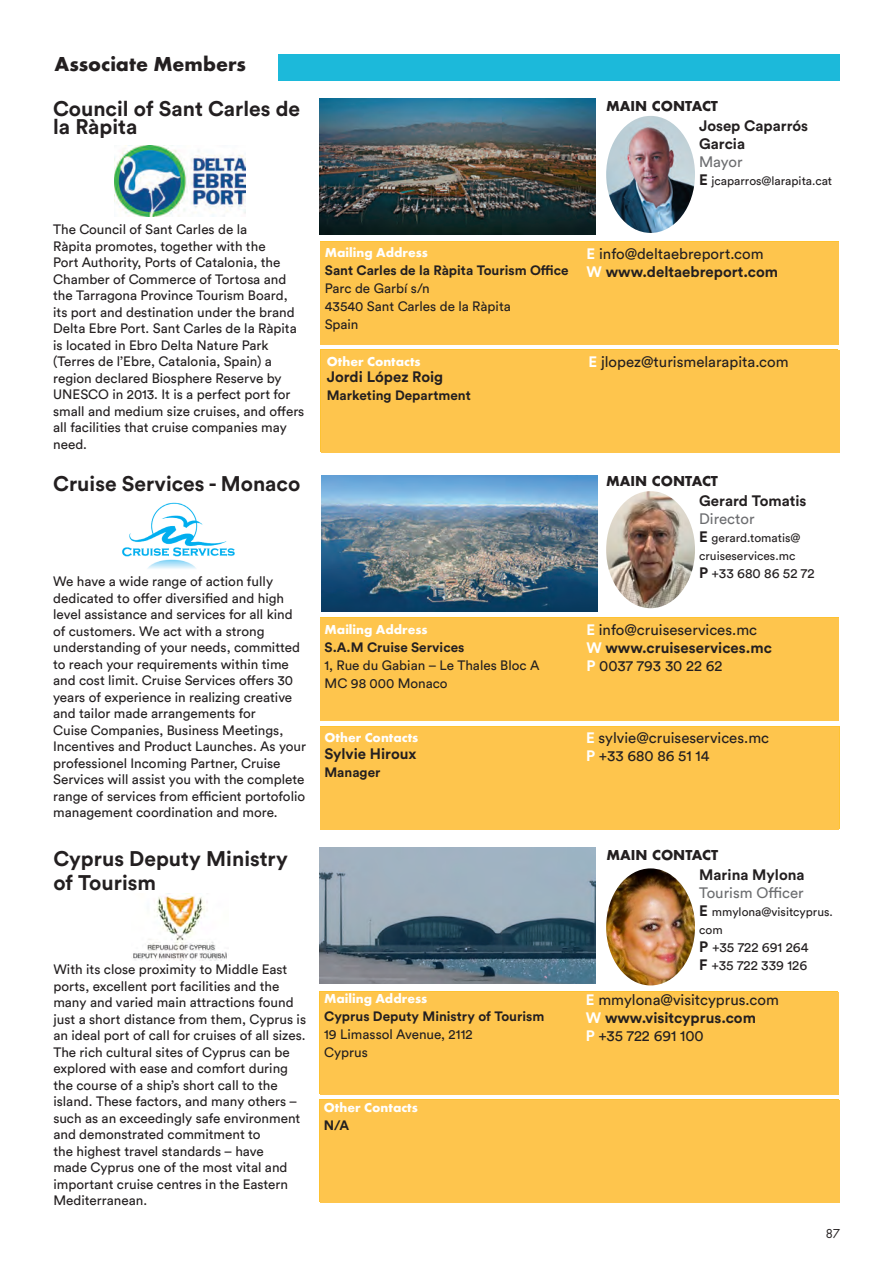
<style>
.page{position:relative;width:893px;height:1263px;background:#fff}
.page>*{position:absolute;margin:0;border:0;box-sizing:border-box;transform-origin:0 0}
.t1{font:700 21px/18px "Circular Std";color:#231f20}
.t2{font:700 21px "Futura TOT";color:#231f20}
.t3{font:15px "Circular Std";color:#231f20}
.t4{font:700 15px/18px "Circular Std";color:#231f20}
.t5{font:700 15px "Futura TOT";color:#231f20}
.t6{font:15px "Circular Std";color:#6c6d70}
.t7{font:13.5px/16.5px "Circular Std";color:#231f20}
.t8{font:700 13.5px "Circular Std";color:#231f20}
.t9{font:700 13.5px "Futura TOT";color:#fff}
.t10{font:13.5px "Futura TOT Boo";color:#231f20}
.t11{font:12px/18px "Circular Std";color:#231f20}
.s1{font-weight:700;font-size:15px}
.s2{font-weight:700;color:#fff}
.s3{color:#fff}
</style>
<div class="page">
<div style="left:278px;top:54px;width:561px;height:26px;background:#1cb9da"></div>
<div style="left:278px;top:55px;width:562px;height:25px;background:#1cb9da"></div>
<img style="left:321px;top:475px;width:277px;height:136px">
<div style="left:320px;top:242px;width:519px;height:102px;background:#fec54d"></div>
<div style="left:321px;top:351px;width:518px;height:102px;background:#fec54d"></div>
<div style="left:320px;top:619px;width:519px;height:102px;background:#fec54d"></div>
<div style="left:320px;top:727px;width:519px;height:102px;background:#fec54d"></div>
<div style="left:320px;top:992px;width:518px;height:102px;background:#fec54d"></div>
<div style="left:320px;top:1100px;width:519px;height:102px;background:#fec54d"></div>
<img style="left:320px;top:847px;width:276px;height:136px">
<img style="left:606px;top:116px;width:89px;height:117px">
<img style="left:606px;top:491px;width:89px;height:117px">
<img style="left:606px;top:868px;width:89px;height:117px">
<img style="left:319px;top:99px;width:276px;height:136px">
<img style="left:115px;top:146px;width:131px;height:71px">
<img style="left:122px;top:502px;width:113px;height:67px">
<img style="left:133px;top:893px;width:94px;height:67px">
<p class="t2" style="left:54px;top:51px;width:193px">Associate Members</p>
<p class="t1" style="left:53px;top:99px;width:249px">Council of Sant Carles de la Ràpita</p>
<p class="t5" style="left:606px;top:96px;width:113px">MAIN CONTACT</p>
<p class="t4" style="left:699px;top:116px;width:111px">Josep Caparrós<br>Garcia</p>
<p class="t6" style="left:699px;top:152px;width:45px">Mayor</p>
<p class="t11" style="left:699px;top:171px;width:135px"><span class="s1">E</span> jcaparros@larapita.cat</p>
<p class="t7" style="left:53px;top:221px;width:253px">The Council of Sant Carles de la<br>Ràpita promotes, together with the<br>Port Authority, Ports of Catalonia, the Chamber of Commerce of Tortosa and the Tarragona Province Tourism Board, its port and destination under the brand Delta Ebre Port. Sant Carles de la Ràpita is located in Ebro Delta Nature Park (Terres de l’Ebre, Catalonia, Spain) a region declared Biosphere Reserve by UNESCO in 2013. It is a perfect port for small and medium size cruises, and offers all facilities that cruise companies may need.</p>
<p class="t1" style="left:53px;top:474px;width:249px">Cruise Services - Monaco</p>
<p class="t7" style="left:53px;top:573px;width:254px">We have a wide range of action fully dedicated to offer diversified and high level assistance and services for all kind of customers. We act with a strong understanding of your needs, committed to reach your requirements within time and cost limit. Cruise Services offers 30 years of experience in realizing creative and tailor made arrangements for<br>Cuise Companies, Business Meetings, Incentives and Product Launches. As your professionel Incoming Partner, Cruise Services will assist you with the complete range of services from efficient portofolio management coordination and more.</p>
<p class="t9" style="left:325px;top:244px;width:105px">Mailing Address</p>
<p class="t8" style="left:325px;top:262px;width:245px">Sant Carles de la Ràpita Tourism Office</p>
<p class="t7" style="left:325px;top:280px;width:106px">Parc de Garbí s/n</p>
<p class="t7" style="left:325px;top:298px;width:187px">43540 Sant Carles de la Ràpita</p>
<p class="t7" style="left:325px;top:316px;width:35px">Spain</p>
<p class="t8" style="left:541px;top:261px;width:14px">f</p>
<p class="t9" style="left:324px;top:352px;width:95px">Other Contacts</p>
<p class="t4" style="left:324px;top:367px;width:118px">Jordi López Roig</p>
<p class="t8" style="left:324px;top:386px;width:145px">Marketing Department</p>
<p class="t9" style="left:327px;top:353px;width:95px">Other Contacts</p>
<p class="t4" style="left:327px;top:368px;width:118px">Jordi López Roig</p>
<p class="t8" style="left:327px;top:387px;width:145px">Marketing Department</p>
<p class="t3" style="left:587px;top:244px;width:178px"><span class="s2">E</span> info@deltaebreport.com</p>
<p class="t4" style="left:587px;top:262px;width:193px"><span class="s3">W</span> www.deltaebreport.com</p>
<p class="t3" style="left:586px;top:352px;width:202px"><span class="s2">E</span> jlopez@turismelarapita.com</p>
<p class="t3" style="left:588px;top:353px;width:202px"><span class="s2">E</span> jlopez@turismelarapita.com</p>
<p class="t9" style="left:325px;top:621px;width:105px">Mailing Address</p>
<p class="t8" style="left:325px;top:638px;width:141px">S.A.M Cruise Services</p>
<p class="t7" style="left:325px;top:656px;width:216px">1, Rue du Gabian – Le Thales Bloc A</p>
<p class="t7" style="left:325px;top:674px;width:125px">MC 98 000 Monaco</p>
<p class="t9" style="left:324px;top:729px;width:95px">Other Contacts</p>
<p class="t4" style="left:324px;top:744px;width:94px">Sylvie Hiroux</p>
<p class="t8" style="left:324px;top:763px;width:58px">Manager</p>
<p class="t5" style="left:606px;top:472px;width:113px">MAIN CONTACT</p>
<p class="t4" style="left:699px;top:491px;width:109px">Gerard Tomatis</p>
<p class="t6" style="left:699px;top:509px;width:57px">Director</p>
<p class="t11" style="left:699px;top:528px;width:103px"><span class="s1">E</span> gerard.tomatis@ cruiseservices.mc</p>
<p class="t7" style="left:699px;top:565px;width:117px"><span class="s1">P</span> +33 680 86 52 72</p>
<p class="t3" style="left:586px;top:621px;width:172px"><span class="s2">E</span> info@cruiseservices.mc</p>
<p class="t4" style="left:586px;top:638px;width:187px"><span class="s3">W</span> www.cruiseservices.mc</p>
<p class="t3" style="left:586px;top:657px;width:138px"><span class="s2">P</span> 0037 793 30 22 62</p>
<p class="t3" style="left:586px;top:729px;width:184px"><span class="s2">E</span> sylvie@cruiseservices.mc</p>
<p class="t3" style="left:586px;top:747px;width:125px"><span class="s2">P</span> +33 680 86 51 14</p>
<p class="t1" style="left:53px;top:846px;width:236px;line-height:24px">Cyprus Deputy Ministry of Tourism</p>
<p class="t5" style="left:606px;top:846px;width:113px">MAIN CONTACT</p>
<p class="t4" style="left:699px;top:866px;width:107px">Marina Mylona</p>
<p class="t6" style="left:699px;top:884px;width:106px">Tourism Officer</p>
<p class="t11" style="left:699px;top:903px;width:135px"><span class="s1">E</span> mmylona@visitcyprus. com</p>
<p class="t7" style="left:699px;top:939px;width:111px"><span class="s1">P</span> +35 722 691 264</p>
<p class="t7" style="left:699px;top:957px;width:109px"><span class="s1">F</span> +35 722 339 126</p>
<p class="t7" style="left:53px;top:961px;width:254px">With its close proximity to Middle East ports, excellent port facilities and the many and varied main attractions found just a short distance from them, Cyprus is an ideal port of call for cruises of all sizes.<br>The rich cultural sites of Cyprus can be explored with ease and comfort during the course of a ship’s short call to the island. These factors, and many others – such as an exceedingly safe environment and demonstrated commitment to<br>the highest travel standards – have<br>made Cyprus one of the most vital and important cruise centres in the Eastern Mediterranean.</p>
<p class="t9" style="left:324px;top:990px;width:105px">Mailing Address</p>
<p class="t8" style="left:324px;top:1008px;width:222px">Cyprus Deputy Ministry of Tourism</p>
<p class="t7" style="left:324px;top:1026px;width:150px">19 Limassol Avenue, 2112</p>
<p class="t7" style="left:324px;top:1044px;width:45px">Cyprus</p>
<p class="t3" style="left:586px;top:990px;width:195px"><span class="s2">E</span> mmylona@visitcyprus.com</p>
<p class="t4" style="left:586px;top:1008px;width:172px"><span class="s3">W</span> www.visitcyprus.com</p>
<p class="t3" style="left:586px;top:1026px;width:119px"><span class="s2">P</span> +35 722 691 100</p>
<p class="t9" style="left:324px;top:1099px;width:95px">Other Contacts</p>
<p class="t8" style="left:324px;top:1116px;width:27px">N/A</p>
<p class="t10" style="left:825px;top:1226px;width:16px">87</p>
</div>
